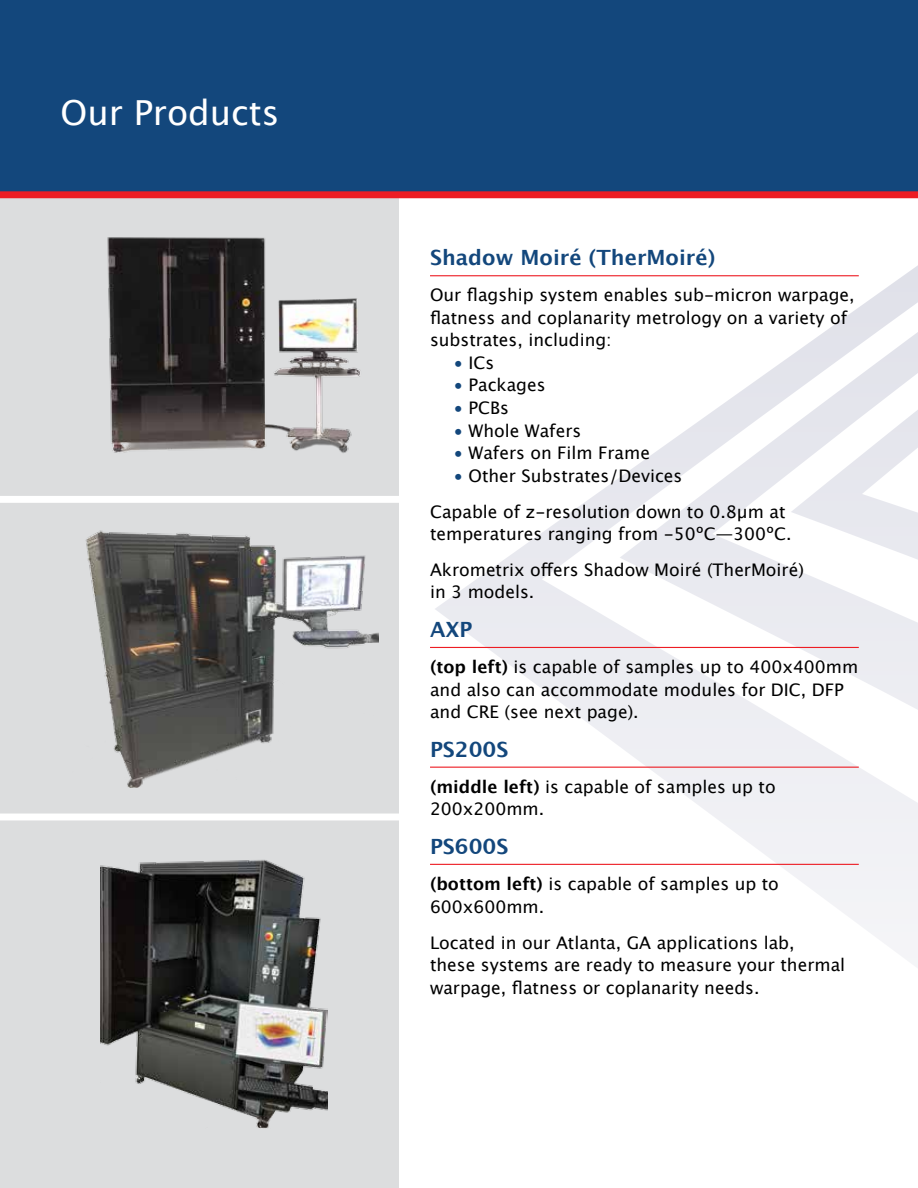
<style>
.page{position:relative;width:918px;height:1188px;background:#fff}
.page>*{position:absolute;margin:0;border:0;box-sizing:border-box;transform-origin:0 0}
.t1{font:34.5px "Lucida Grande";color:#fff}
.t2{font:700 21px "Lucida Grande";color:#13477c}
.t3{font:17.4px/22.5px "Lucida Grande";color:#000}
.s1{color:#13477c}
.s2{font-weight:700}
</style>
<div class="page">
<svg style="left:435px;top:265px;width:483px;height:702px"></svg>
<div style="left:0;top:181px;width:398px;height:1007px;background:#dcddde"></div>
<div style="left:0;top:496px;width:411px;height:7px;background:#fff"></div>
<div style="left:0;top:814px;width:411px;height:6px;background:#fff"></div>
<img style="left:107px;top:223px;width:292px;height:250px">
<img style="left:85px;top:530px;width:294px;height:258px">
<img style="left:101px;top:859px;width:227px;height:269px">
<div style="left:0;top:0;width:918px;height:191px;background:#13477c"></div>
<div style="left:0;top:191px;width:918px;height:7px;background:#ed1d24"></div>
<hr style="left:430px;top:275px;width:429px;height:1px;background:#ed1d24">
<hr style="left:430px;top:647px;width:429px;height:1px;background:#ed1d24">
<hr style="left:430px;top:767px;width:429px;height:1px;background:#ed1d24">
<hr style="left:430px;top:864px;width:429px;height:1px;background:#ed1d24">
<h1 class="t1" style="left:61px;top:93px;width:220px">Our Products</h1>
<p class="t2" style="left:430px;top:241px;width:287px">Shadow Moiré (TherMoiré)</p>
<p class="t3" style="left:430px;top:284px;width:426px">Our flagship system enables sub-micron warpage, flatness and coplanarity metrology on a variety of substrates, including:</p>
<p class="t3" style="left:453px;top:352px;width:43px"><span class="s1">•</span> ICs</p>
<p class="t3" style="left:453px;top:374px;width:94px"><span class="s1">•</span> Packages</p>
<p class="t3" style="left:453px;top:397px;width:57px"><span class="s1">•</span> PCBs</p>
<p class="t3" style="left:453px;top:419px;width:129px"><span class="s1">•</span> Whole Wafers</p>
<p class="t3" style="left:453px;top:442px;width:198px"><span class="s1">•</span> Wafers on Film Frame</p>
<p class="t3" style="left:430px;top:458px;width:357px;line-height:36px;text-indent:23px"><span class="s1">•</span> Other Substrates/Devices<br>Capable of z-resolution down to 0.8µm at</p>
<p class="t3" style="left:430px;top:516px;width:375px;line-height:36px">temperatures ranging from -50ºC—300ºC.<br>Akrometrix offers Shadow Moiré (TherMoiré)</p>
<p class="t3" style="left:430px;top:581px;width:106px">in 3 models.</p>
<p class="t2" style="left:430px;top:613px;width:44px">AXP</p>
<p class="t3" style="left:430px;top:656px;width:430px"><span class="s2">(top left)</span> is capable of samples up to 400x400mm and also can accommodate modules for DIC, DFP and CRE (see next page).</p>
<p class="t2" style="left:430px;top:732px;width:80px">PS200S</p>
<p class="t3" style="left:430px;top:776px;width:347px"><span class="s2">(middle left)</span> is capable of samples up to<br>200x200mm.</p>
<p class="t2" style="left:430px;top:830px;width:80px">PS600S</p>
<p class="t3" style="left:430px;top:873px;width:350px"><span class="s2">(bottom left)</span> is capable of samples up to<br>600x600mm.</p>
<p class="t3" style="left:430px;top:931px;width:417px">Located in our Atlanta, GA applications lab,<br>these systems are ready to measure your thermal warpage, flatness or coplanarity needs.</p>
</div>
